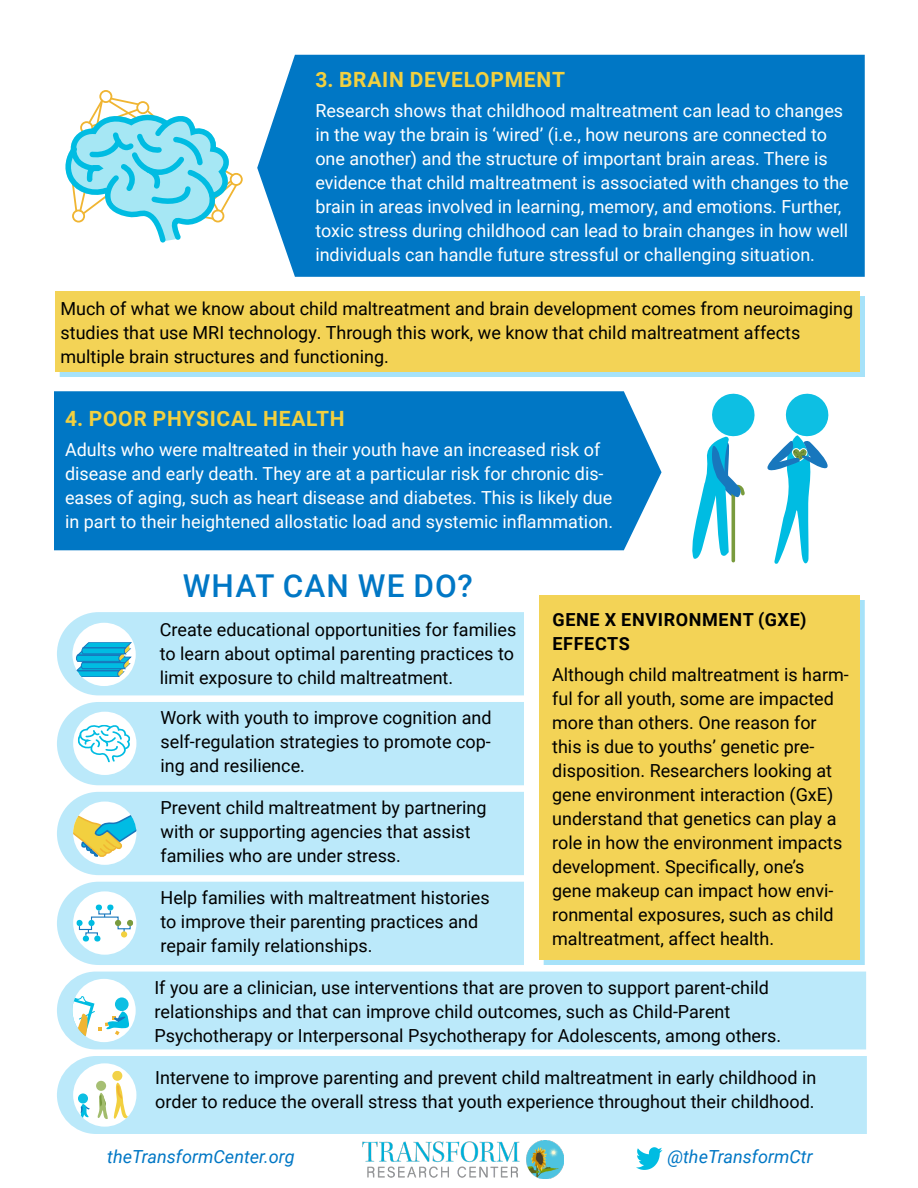
<style>
.page{position:relative;width:918px;height:1188px;background:#fff}
.page>*{position:absolute;margin:0;border:0;box-sizing:border-box;transform-origin:0 0}
.t1{font:500 31.5px "Roboto";letter-spacing:.035em;color:#0077c5}
.t2{font:700 21px "Roboto";letter-spacing:.035em;color:#f2d03f}
.t3{font:18px/24px "Roboto";color:#000}
.t4{font:18px/24px "Roboto";color:#fff}
.t5{font:italic 18px "Roboto";color:#0077c5}
.t6{font:700 18px/24px "Roboto";letter-spacing:.035em;color:#000}
</style>
<div class="page">
<div style="left:59px;top:296px;width:806px;height:81px;background:#a6e2f9"></div>
<div style="left:55px;top:292px;width:805px;height:80px;background:#f3d356"></div>
<div style="left:54px;top:391px;width:608px;height:159px;background:#0077c5"></div>
<div style="left:257px;top:55px;width:608px;height:222px;background:#0077c5"></div>
<div style="left:544px;top:600px;width:321px;height:365px;background:#a6e2f9"></div>
<div style="left:539px;top:595px;width:321px;height:365px;background:#f3d356"></div>
<svg style="left:57px;top:702px;width:467px;height:83px;background:#beeafa"></svg>
<svg style="left:57px;top:612px;width:467px;height:83px;background:#b7e7f8"></svg>
<div style="left:57px;top:972px;width:809px;height:77px;background:#bbe9fa"></div>
<div style="left:72px;top:979px;width:64px;height:63px;background:#fff;border-radius:50%"></div>
<svg style="left:72px;top:996px;width:57px;height:46px"></svg>
<div style="left:57px;top:1056px;width:810px;height:78px;background:#bbe9fa"></div>
<div style="left:73px;top:1063px;width:63px;height:64px;background:#fff;border-radius:50%"></div>
<svg style="left:78px;top:1093px;width:10px;height:11px"></svg>
<svg style="left:80px;top:1104px;width:10px;height:14px"></svg>
<svg style="left:96px;top:1081px;width:10px;height:10px"></svg>
<svg style="left:112px;top:1071px;width:10px;height:10px"></svg>
<svg style="left:97px;top:1083px;width:32px;height:36px"></svg>
<svg style="left:57px;top:792px;width:467px;height:83px;background:#bde8f4"></svg>
<svg style="left:57px;top:882px;width:467px;height:83px;background:#bfeaf9"></svg>
<div style="left:121px;top:931px;width:6px;height:7px;background:#f2d03f;border-radius:50%"></div>
<div style="left:99px;top:90px;width:13px;height:13px;border:2px solid #f0b532;border-radius:50%"></div>
<div style="left:230px;top:173px;width:13px;height:13px;border:2px solid #f0b532;border-radius:50%"></div>
<svg style="left:66px;top:96px;width:173px;height:147px"></svg>
<svg style="left:692px;top:394px;width:63px;height:169px"></svg>
<svg style="left:767px;top:394px;width:61px;height:170px"></svg>
<img style="left:362px;top:1140px;width:201px;height:38px">
<svg style="left:636px;top:1147px;width:26px;height:23px"></svg>
<p class="t2" style="left:315px;top:64px;width:251px">3. BRAIN DEVELOPMENT</p>
<p class="t4" style="left:315px;top:98px;width:535px">Research shows that childhood maltreatment can lead to changes in the way the brain is ‘wired’ (i.e., how neurons are connected to one another) and the structure of important brain areas. There is evidence that child maltreatment is associated with changes to the brain in areas involved in learning, memory, and emotions. Further, toxic stress during childhood can lead to brain changes in how well individuals can handle future stressful or challenging situation.</p>
<p class="t3" style="left:61px;top:296px;width:794px">Much of what we know about child maltreatment and brain development comes from neuroimaging studies that use MRI technology. Through this work, we know that child maltreatment affects multiple brain structures and functioning.</p>
<p class="t2" style="left:65px;top:403px;width:281px">4. POOR PHYSICAL HEALTH</p>
<p class="t4" style="left:65px;top:437px;width:550px">Adults who were maltreated in their youth have an increased risk of disease and early death. They are at a particular risk for chronic dis&shy;eases of aging, such as heart disease and diabetes. This is likely due in part to their heightened allostatic load and systemic inflammation.</p>
<h1 class="t1" style="left:183px;top:564px;width:291px">WHAT CAN WE DO?</h1>
<p class="t3" style="left:160px;top:617px;width:358px">Create educational opportunities for families to learn about optimal parenting practices to limit exposure to child maltreatment.</p>
<p class="t3" style="left:161px;top:705px;width:333px;text-align:justify">Work with youth to improve cognition and self-regulation strategies to promote cop&shy;ing and resilience.</p>
<p class="t3" style="left:161px;top:795px;width:328px">Prevent child maltreatment by partnering with or supporting agencies that assist families who are under stress.</p>
<p class="t3" style="left:161px;top:885px;width:331px">Help families with maltreatment histories to improve their parenting practices and repair family relationships.</p>
<p class="t6" style="left:553px;top:607px;width:255px">GENE X ENVIRONMENT (GXE)<br>EFFECTS</p>
<p class="t3" style="left:552px;top:662px;width:298px">Although child maltreatment is harm&shy;ful for all youth, some are impacted more than others. One reason for this is due to youths’ genetic pre&shy;disposition. Researchers looking at gene environment interaction (GxE) understand that genetics can play a role in how the environment impacts development. Specifically, one’s<br>gene makeup can impact how envi&shy;ronmental exposures, such as child maltreatment, affect health.</p>
<p class="t3" style="left:154px;top:975px;width:628px">If you are a clinician, use interventions that are proven to support parent-child relationships and that can improve child outcomes, such as Child-Parent<br>Psychotherapy or Interpersonal Psychotherapy for Adolescents, among others.</p>
<p class="t3" style="left:155px;top:1065px;width:663px">Intervene to improve parenting and prevent child maltreatment in early childhood in order to reduce the overall stress that youth experience throughout their childhood.</p>
<p class="t5" style="left:107px;top:1144px;width:189px">theTransformCenter.org</p>
<p class="t5" style="left:667px;top:1144px;width:147px">@theTransformCtr</p>
</div>
